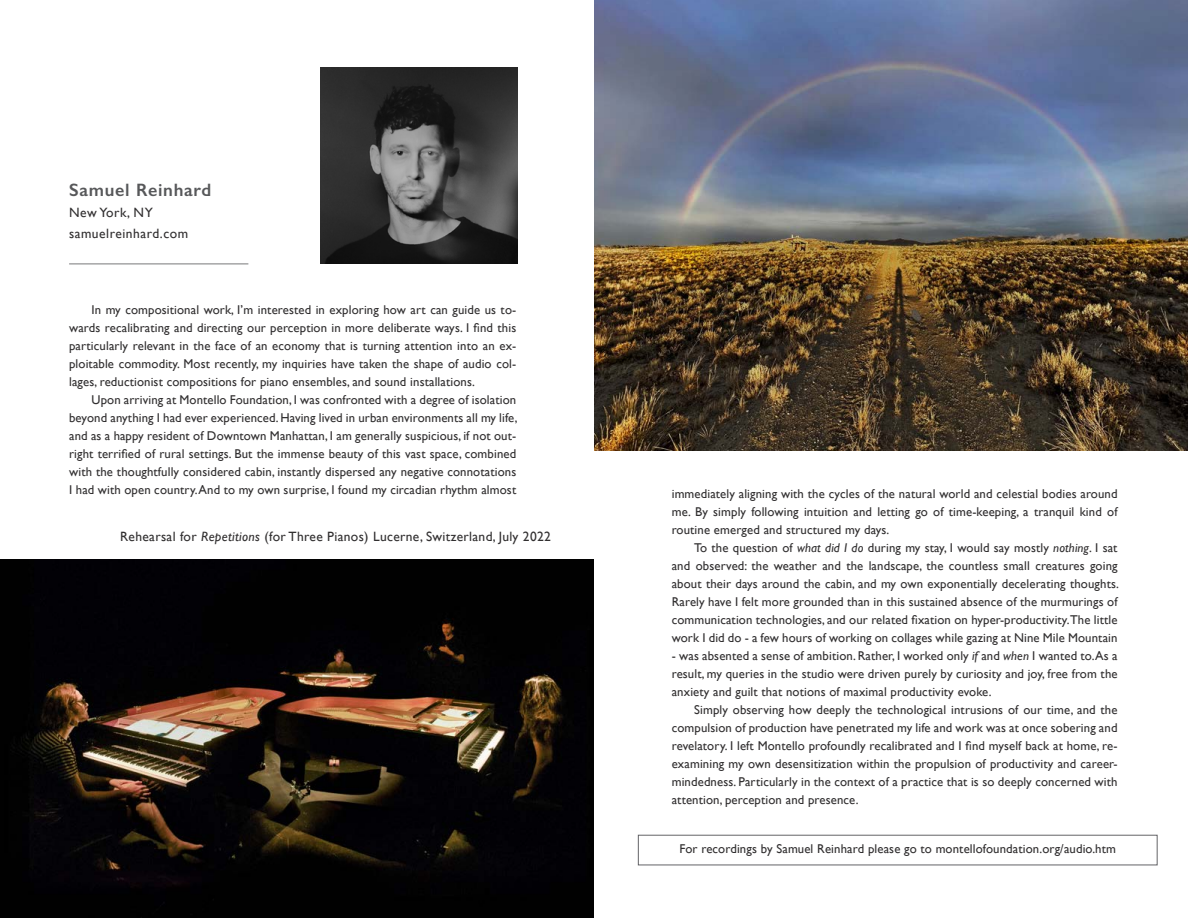
<style>
.page{position:relative;width:1188px;height:918px;background:#fff}
.page>*{position:absolute;margin:0;border:0;box-sizing:border-box;transform-origin:0 0}
.t1{font:600 18px "Gill Sans";letter-spacing:.04em;color:#57585a}
.t2{font:13.5px "Gill Sans";letter-spacing:.025em;color:#312f30}
.t3{font:12.75px/18px "Gill Sans";letter-spacing:.01em;color:#312f30;text-align:justify}
.s1{font-style:italic}
</style>
<div class="page">
<img style="left:320px;top:67px;width:197px;height:197px">
<hr style="left:69px;top:263px;width:179px;height:2px;background:#57585a">
<img style="left:0;top:560px;width:594px;height:358px">
<img style="left:594px;top:0;width:594px;height:450px">
<div style="left:638px;top:835px;width:519px;height:30px;border:1px solid #636366"></div>
<p class="t1" style="left:69px;top:179px;width:144px">Samuel Reinhard</p>
<p class="t2" style="left:69px;top:204px;width:85px">New York, NY</p>
<p class="t2" style="left:69px;top:225px;width:121px">samuelreinhard.com</p>
<p class="t3" style="left:69px;top:300px;width:449px;text-indent:22px">In my compositional work, I’m interested in exploring how art can guide us to&shy;wards recalibrating and directing our perception in more deliberate ways. I find this particularly relevant in the face of an economy that is turning attention into an ex&shy;ploitable commodity. Most recently, my inquiries have taken the shape of audio col&shy;lages, reductionist compositions for piano ensembles, and sound installations.</p>
<p class="t3" style="left:69px;top:390px;width:450px;text-indent:22px">Upon arriving at Montello Foundation, I was confronted with a degree of isolation beyond anything I had ever experienced. Having lived in urban environments all my life, and as a happy resident of Downtown Manhattan, I am generally suspicious, if not out&shy;right terrified of rural settings. But the immense beauty of this vast space, combined with the thoughtfully considered cabin, instantly dispersed any negative connotations I had with open country. And to my own surprise, I found my circadian rhythm almost</p>
<p class="t2" style="left:120px;top:528px;width:432px">Rehearsal for <span class="s1">Repetitions</span> (for Three Pianos) Lucerne, Switzerland, July 2022</p>
<p class="t3" style="left:672px;top:484px;width:447px">immediately aligning with the cycles of the natural world and celestial bodies around me. By simply following intuition and letting go of time-keeping, a tranquil kind of routine emerged and structured my days.</p>
<p class="t3" style="left:672px;top:538px;width:449px;text-indent:22px">To the question of <span class="s1">what did I do</span> during my stay, I would say mostly <span class="s1">nothing</span>. I sat and observed: the weather and the landscape, the countless small creatures going about their days around the cabin, and my own exponentially decelerating thoughts.<br>Rarely have I felt more grounded than in this sustained absence of the murmurings of communication technologies, and our related fixation on hyper-productivity.The little work I did do - a few hours of working on collages while gazing at Nine Mile Mountain</p>
<p class="t3" style="left:672px;top:646px;width:447px">- was absented a sense of ambition. Rather, I worked only <span class="s1">if</span> and <span class="s1">when</span> I wanted to.As a result, my queries in the studio were driven purely by curiosity and joy, free from the anxiety and guilt that notions of maximal productivity evoke.</p>
<p class="t3" style="left:672px;top:700px;width:447px;text-indent:22px">Simply observing how deeply the technological intrusions of our time, and the compulsion of production have penetrated my life and work was at once sobering and revelatory. I left Montello profoundly recalibrated and I find myself back at home, re&shy;examining my own desensitization within the propulsion of productivity and career&shy;mindedness. Particularly in the context of a practice that is so deeply concerned with attention, perception and presence.</p>
<p class="t3" style="left:679px;top:840px;width:438px">For recordings by Samuel Reinhard please go to montellofoundation.org/audio.htm</p>
</div>
